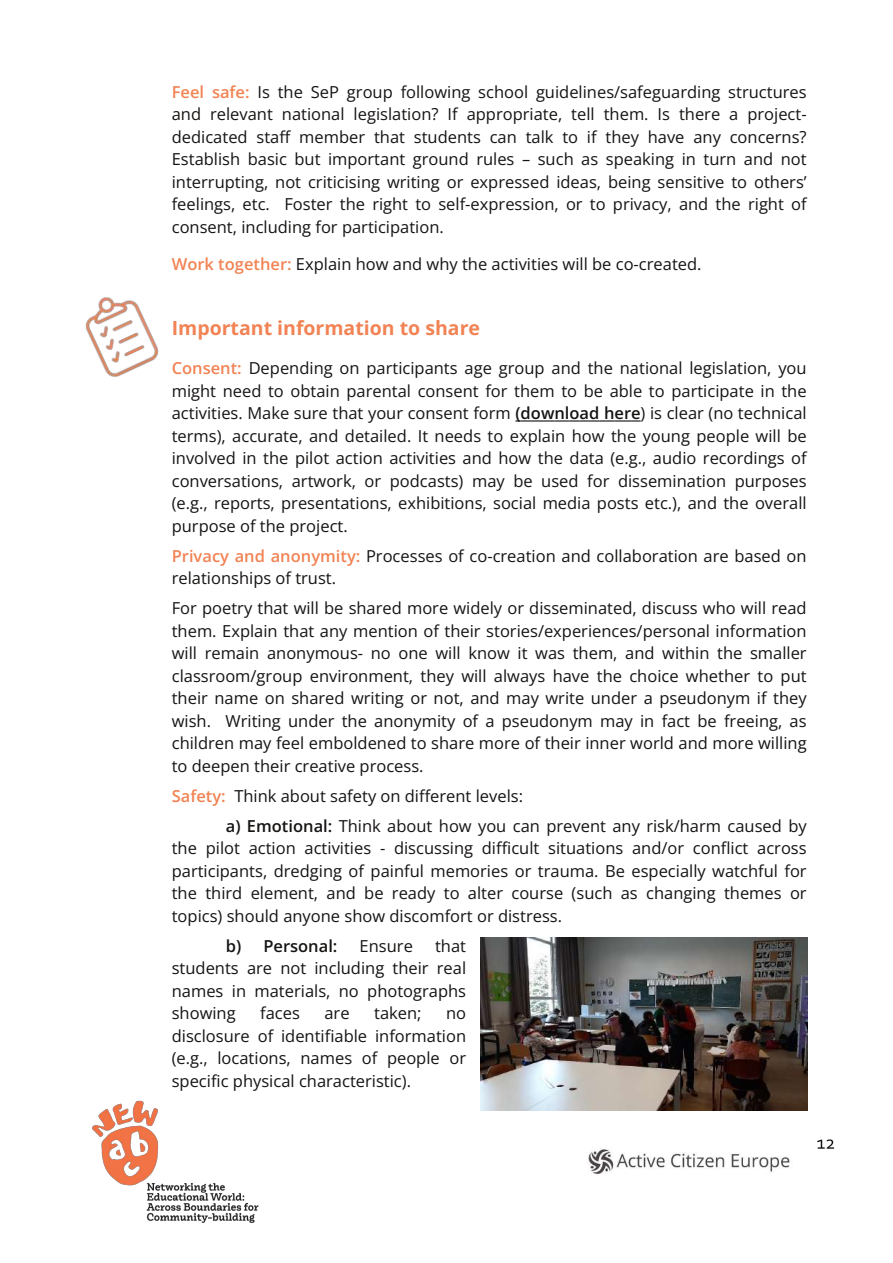
<style>
.page{position:relative;width:893px;height:1263px;background:#fff}
.page>*{position:absolute;margin:0;border:0;box-sizing:border-box;transform-origin:0 0}
.t1{font:700 19.5px "Open Sans";color:#f18354}
.t2{font:16.5px/22.5px "Open Sans";color:#161413;text-align:justify}
.t3{font:600 16.5px "Open Sans";color:#161413}
.s1{font-weight:600;color:#f18354}
.s2{font-weight:600}
</style>
<div class="page">
<img style="left:92px;top:1100px;width:167px;height:123px">
<img style="left:588px;top:1148px;width:202px;height:27px">
<svg style="left:817px;top:1139px;width:17px;height:10px"></svg>
<svg style="left:515px;top:420px;width:126px;height:2px"></svg>
<img style="left:85px;top:297px;width:74px;height:80px">
<img style="left:480px;top:937px;width:328px;height:173px">
<p class="t2" style="left:172px;top:80px;width:636px"><span class="s1">Feel safe:</span> Is the SeP group following school guidelines/safeguarding structures and relevant national legislation? If appropriate, tell them. Is there a project&shy;dedicated staff member that students can talk to if they have any concerns?<br>Establish basic but important ground rules – such as speaking in turn and not interrupting, not criticising writing or expressed ideas, being sensitive to others’ feelings, etc. Foster the right to self-expression, or to privacy, and the right of consent, including for participation.</p>
<p class="t2" style="left:172px;top:253px;width:531px"><span class="s1">Work together:</span> Explain how and why the activities will be co-created.</p>
<p class="t1" style="left:172px;top:314px;width:310px">Important information to share</p>
<p class="t2" style="left:172px;top:356px;width:636px"><span class="s1">Consent:</span> Depending on participants age group and the national legislation, you might need to obtain parental consent for them to be able to participate in the activities. Make sure that your consent form <span class="s2">(download here</span>) is clear (no technical terms), accurate, and detailed. It needs to explain how the young people will be involved in the pilot action activities and how the data (e.g., audio recordings of conversations, artwork, or podcasts) may be used for dissemination purposes (e.g., reports, presentations, exhibitions, social media posts etc.), and the overall purpose of the project.</p>
<p class="t2" style="left:172px;top:544px;width:636px"><span class="s1">Privacy and anonymity:</span> Processes of co-creation and collaboration are based on relationships of trust.</p>
<p class="t2" style="left:172px;top:596px;width:636px">For poetry that will be shared more widely or disseminated, discuss who will read them. Explain that any mention of their stories/experiences/personal information will remain anonymous- no one will know it was them, and within the smaller classroom/group environment, they will always have the choice whether to put their name on shared writing or not, and may write under a pseudonym if they wish. Writing under the anonymity of a pseudonym may in fact be freeing, as children may feel emboldened to share more of their inner world and more willing to deepen their creative process.</p>
<p class="t2" style="left:226px;top:780px;width:582px;line-height:30px;text-indent:-54px"><span class="s1">Safety:</span> Think about safety on different levels:<br><span class="s2">a) Emotional:</span> Think about how you can prevent any risk/harm caused by</p>
<p class="t2" style="left:172px;top:836px;width:636px">the pilot action activities - discussing difficult situations and/or conflict across participants, dredging of painful memories or trauma. Be especially watchful for the third element, and be ready to alter course (such as changing themes or topics) should anyone show discomfort or distress.</p>
<p class="t3" style="left:226px;top:934px;width:113px">b) Personal:</p>
<p class="t2" style="left:360px;top:934px;width:55px">Ensure</p>
<p class="t2" style="left:172px;top:934px;width:296px;text-indent:263px">that students are not including their real names in materials, no photographs showing</p>
<p class="t2" style="left:260px;top:1001px;width:41px">faces</p>
<p class="t2" style="left:324px;top:1001px;width:27px">are</p>
<p class="t2" style="left:374px;top:1001px;width:49px">taken;</p>
<p class="t2" style="left:172px;top:1001px;width:296px;text-indent:274px">no disclosure of identifiable information (e.g., locations, names of people or specific physical characteristic).</p>
</div>
